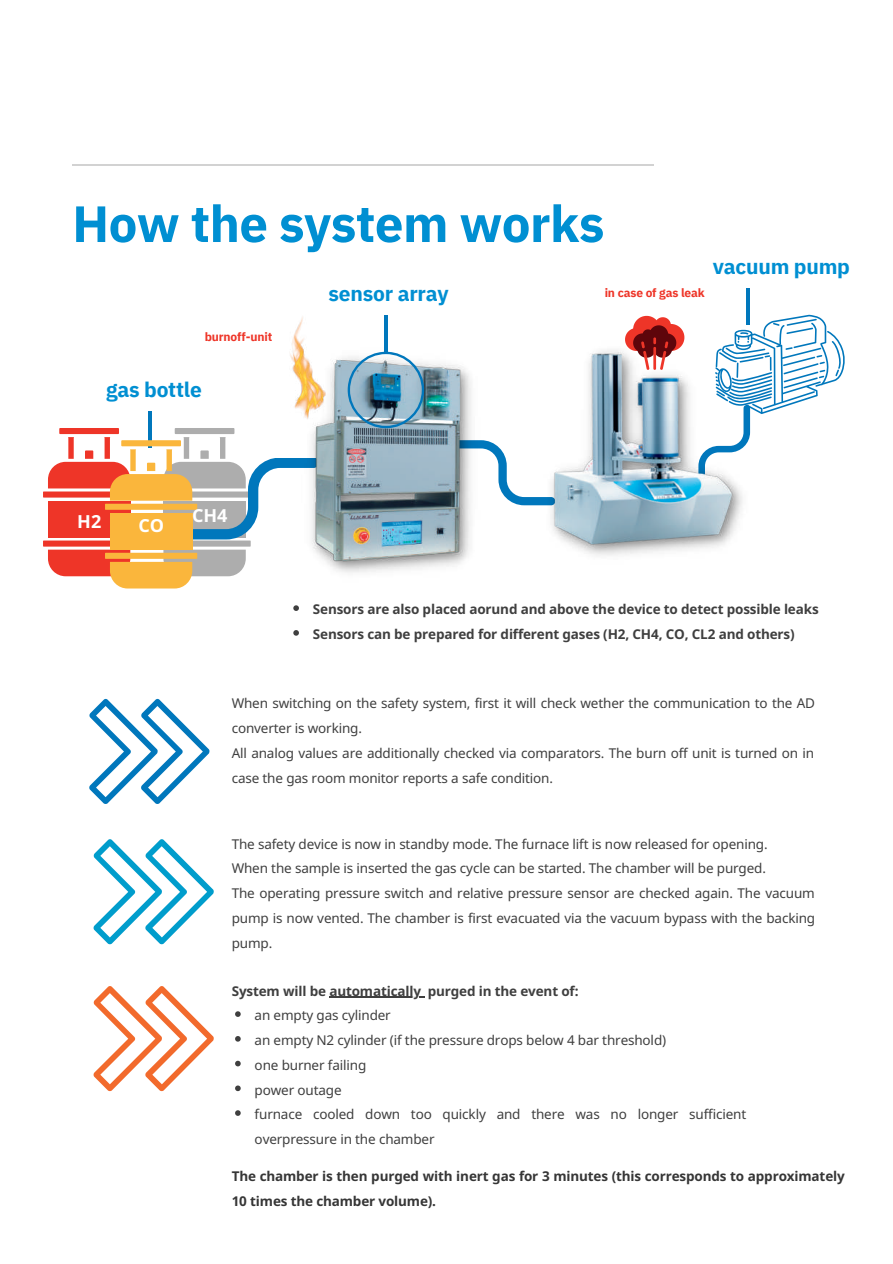
<style>
.page{position:relative;width:893px;height:1264px;background:#fff}
.page>*{position:absolute;margin:0;border:0;box-sizing:border-box;transform-origin:0 0}
.t1{font:700 51px "IBM Plex Sans";letter-spacing:-.01em;color:#008fd2}
.t2{font:700 21px "IBM Plex Sans";letter-spacing:-.01em;color:#008fd2}
.t3{font:700 18px "Noto Sans";color:#fff}
.t4{font:13.5px/24.8px "Noto Sans";letter-spacing:-.01em;color:#3f3f3f}
.t5{font:700 13.5px/24.8px "Noto Sans";letter-spacing:-.01em;color:#3f3f3f}
.t6{font:700 13.5px/24.8px "Noto Sans";letter-spacing:-.01em;color:#363636}
.t7{font:700 12px "IBM Plex Sans";letter-spacing:-.01em;color:#ee3528}
</style>
<div class="page">
<hr style="left:72px;top:164px;width:582px;height:1px;background:#d2d2d2">
<div style="left:158px;top:540px;width:93px;height:6px;background:#adadad"></div>
<div style="left:175px;top:428px;width:59px;height:6px;background:#adadad"></div>
<svg style="left:480px;top:440px;width:63px;height:65px"></svg>
<img style="left:311px;top:347px;width:169px;height:226px">
<img style="left:543px;top:340px;width:200px;height:216px">
<img style="left:347px;top:352px;width:77px;height:76px">
<hr style="left:384px;top:316px;width:3px;height:36px;background:#0077bc">
<img style="left:290px;top:316px;width:36px;height:103px">
<svg style="left:698px;top:315px;width:147px;height:175px"></svg>
<hr style="left:746px;top:289px;width:4px;height:36px;background:#0077bc">
<svg style="left:625px;top:316px;width:59px;height:54px"></svg>
<svg style="left:89px;top:698px;width:120px;height:106px"></svg>
<svg style="left:93px;top:839px;width:121px;height:105px"></svg>
<svg style="left:93px;top:986px;width:121px;height:105px"></svg>
<hr style="left:148px;top:411px;width:3px;height:36px;background:#0077bc">
<div style="left:43px;top:491px;width:92px;height:6px;background:#ee3528"></div>
<div style="left:43px;top:540px;width:92px;height:6px;background:#ee3528"></div>
<div style="left:59px;top:428px;width:60px;height:6px;background:#ee3528"></div>
<svg style="left:48px;top:549px;width:198px;height:39px"></svg>
<div style="left:110px;top:513px;width:82px;height:36px;background:#fab63c"></div>
<svg style="left:48px;top:437px;width:271px;height:102px"></svg>
<div style="left:121px;top:440px;width:60px;height:6px;background:#fab63c"></div>
<svg style="left:293px;top:605px;width:6px;height:6px"></svg>
<svg style="left:293px;top:630px;width:6px;height:5px"></svg>
<svg style="left:235px;top:1011px;width:6px;height:5px"></svg>
<svg style="left:235px;top:1036px;width:6px;height:5px"></svg>
<svg style="left:235px;top:1060px;width:6px;height:6px"></svg>
<svg style="left:235px;top:1085px;width:6px;height:6px"></svg>
<svg style="left:235px;top:1110px;width:6px;height:5px"></svg>
<hr style="left:329px;top:996px;width:92px;height:1px;background:#3f3f3f">
<h1 class="t1" style="left:72px;top:190px;width:533px">How the system works</h1>
<h2 class="t2" style="left:328px;top:279px;width:122px">sensor array</h2>
<p class="t7" style="left:604px;top:285px;width:102px">in case of gas leak</p>
<h2 class="t2" style="left:712px;top:253px;width:139px">vacuum pump</h2>
<p class="t7" style="left:205px;top:329px;width:69px">burnoff-unit</p>
<h2 class="t2" style="left:106px;top:375px;width:97px">gas bottle</h2>
<h3 class="t3" style="left:77px;top:509px;width:26px">H2</h3>
<h3 class="t3" style="left:138px;top:513px;width:27px">CO</h3>
<h3 class="t3" style="left:192px;top:502px;width:37px">CH4</h3>
<p class="t5" style="left:313px;top:596px;width:507px">Sensors are also placed aorund and above the device to detect possible leaks<br>Sensors can be prepared for different gases (H2, CH4, CO, CL2 and others)</p>
<p class="t4" style="left:232px;top:690px;width:585px">When switching on the safety system, first it will check wether the communication to the AD converter is working.<br>All analog values are additionally checked via comparators. The burn off unit is turned on in case the gas room monitor reports a safe condition.</p>
<p class="t4" style="left:232px;top:831px;width:585px">The safety device is now in standby mode. The furnace lift is now released for opening.<br>When the sample is inserted the gas cycle can be started. The chamber will be purged.<br>The operating pressure switch and relative pressure sensor are checked again. The vacuum pump is now vented. The chamber is first evacuated via the vacuum bypass with the backing pump.</p>
<p class="t5" style="left:232px;top:977px;width:348px">System will be automatically purged in the event of:</p>
<p class="t4" style="left:254px;top:1002px;width:493px">an empty gas cylinder<br>an empty N2 cylinder (if the pressure drops below 4 bar threshold)<br>one burner failing<br>power outage<br>furnace cooled down too quickly and there was no longer sufficient overpressure in the chamber</p>
<p class="t6" style="left:232px;top:1163px;width:614px">The chamber is then purged with inert gas for 3 minutes (this corresponds to approximately<br>10 times the chamber volume).</p>
</div>
